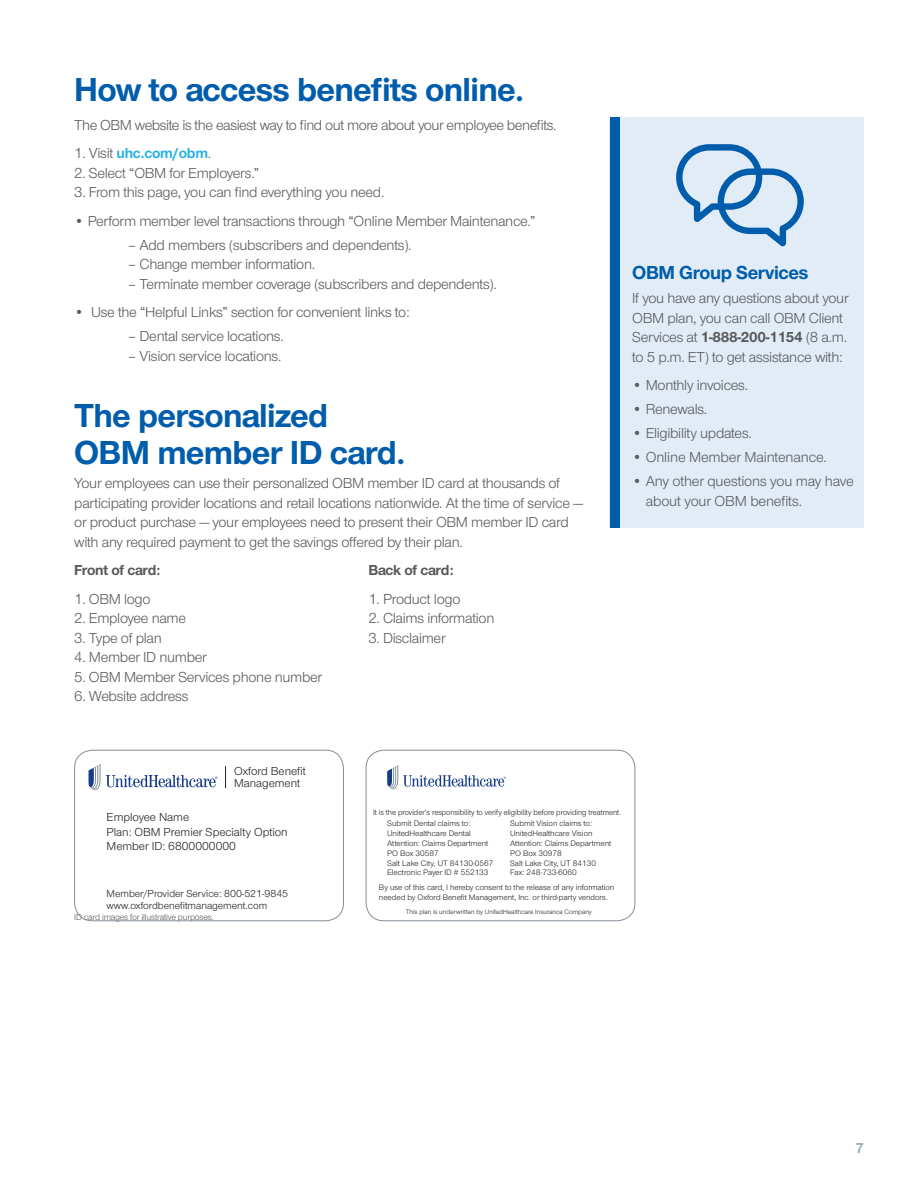
<style>
.page{position:relative;width:918px;height:1188px;background:#fff}
.page>*{position:absolute;margin:0;border:0;box-sizing:border-box;transform-origin:0 0}
.t1{font:700 34.5px/37.5px "UHC Sans";letter-spacing:-.02em;color:#005dac}
.t2{font:700 19.5px "UHC Sans";letter-spacing:-.02em;color:#005dac}
.t3{font:15px/19.5px "UHC Sans";letter-spacing:-.02em;color:#58595b}
.t4{font:700 15px "UHC Sans";letter-spacing:-.02em;color:#58595b}
.t5{font:700 15px "UHC Sans";letter-spacing:-.02em;color:#2ab2e7}
.t6{font:700 15px "UHC Sans";color:#a1aeb6}
.t7{font:12px/14.4px "UHC Sans";color:#231f20}
.t8{font:10.5px/12.6px "UHC Sans";color:#231f20}
.t9{font:9px "UHC Sans";letter-spacing:-.02em;color:#58595b}
.t10{font:8.25px/9.9px "UHC Sans";color:#231f20}
.t11{font:8.25px/11.4px "UHC Sans";color:#231f20;scale:.95 1}
.t12{font:6.75px "UHC Sans";color:#231f20}
.s1{font-weight:400;color:#58595b}
.s2{font-weight:700}
</style>
<div class="page">
<div style="left:610px;top:117px;width:254px;height:411px;background:#e2ecf6"></div>
<div style="left:610px;top:117px;width:10px;height:411px;background:#005dac"></div>
<svg style="left:676px;top:144px;width:128px;height:102px"></svg>
<div style="left:74px;top:750px;width:270px;height:171px;border:1px solid #848f99;border-radius:18px"></div>
<div style="left:366px;top:750px;width:269px;height:171px;border:1px solid #848f99;border-radius:18px"></div>
<svg style="left:387px;top:765px;width:119px;height:24px"></svg>
<svg style="left:89px;top:764px;width:129px;height:26px"></svg>
<svg style="left:225px;top:766px;width:1px;height:22px"></svg>
<h1 class="t1" style="left:74px;top:70px;width:452px">How to access benefits online.</h1>
<p class="t3" style="left:74px;top:114px;width:484px">The OBM website is the easiest way to find out more about your employee benefits.</p>
<p class="t5" style="left:74px;top:143px;width:138px"><span class="s1">1. Visit</span> uhc.com/obm<span class="s1">.</span></p>
<p class="t3" style="left:74px;top:162px;width:187px">2. Select “OBM for Employers.”</p>
<p class="t3" style="left:74px;top:182px;width:312px">3. From this page, you can find everything you need.</p>
<p class="t3" style="left:74px;top:210px;width:463px">• Perform member level transactions through “Online Member Maintenance.”</p>
<p class="t3" style="left:128px;top:234px;width:285px">– Add members (subscribers and dependents).</p>
<p class="t3" style="left:128px;top:254px;width:188px">– Change member information.</p>
<p class="t3" style="left:128px;top:273px;width:370px">– Terminate member coverage (subscribers and dependents).</p>
<p class="t3" style="left:74px;top:302px;width:337px">• Use the “Helpful Links” section for convenient links to:</p>
<p class="t3" style="left:128px;top:326px;width:157px">– Dental service locations.</p>
<p class="t3" style="left:128px;top:345px;width:155px">– Vision service locations.</p>
<h1 class="t1" style="left:74px;top:395px;width:333px">The personalized<br>OBM member ID card.</h1>
<p class="t3" style="left:74px;top:473px;width:511px">Your employees can use their personalized OBM member ID card at thousands of participating provider locations and retail locations nationwide. At the time of service — or product purchase — your employees need to present their OBM member ID card with any required payment to get the savings offered by their plan.</p>
<p class="t4" style="left:74px;top:560px;width:88px">Front of card:</p>
<p class="t4" style="left:368px;top:560px;width:87px">Back of card:</p>
<p class="t3" style="left:74px;top:588px;width:78px">1. OBM logo</p>
<p class="t3" style="left:368px;top:588px;width:94px">1. Product logo</p>
<p class="t3" style="left:74px;top:608px;width:113px">2. Employee name</p>
<p class="t3" style="left:368px;top:608px;width:128px">2. Claims information</p>
<p class="t3" style="left:74px;top:627px;width:89px">3. Type of plan</p>
<p class="t3" style="left:368px;top:627px;width:79px">3. Disclaimer</p>
<p class="t3" style="left:74px;top:647px;width:134px">4. Member ID number</p>
<p class="t3" style="left:74px;top:666px;width:249px">5. OBM Member Services phone number</p>
<p class="t3" style="left:74px;top:686px;width:116px">6. Website address</p>
<h2 class="t2" style="left:632px;top:259px;width:178px">OBM Group Services</h2>
<p class="t3" style="left:632px;top:288px;width:218px">If you have any questions about your OBM plan, you can call OBM Client Services at <span class="s2">1-888-200-1154</span> (8 a.m. to 5 p.m. ET) to get assistance with:</p>
<p class="t3" style="left:632px;top:375px;width:117px">• Monthly invoices.</p>
<p class="t3" style="left:632px;top:399px;width:77px">• Renewals.</p>
<p class="t3" style="left:632px;top:423px;width:121px">• Eligibility updates.</p>
<p class="t3" style="left:632px;top:447px;width:196px">• Online Member Maintenance.</p>
<p class="t3" style="left:646px;top:471px;width:209px;text-indent:-14px">• Any other questions you may have about your OBM benefits.</p>
<p class="t7" style="left:234px;top:764px;width:73px;line-height:12px">Oxford Benefit<br>Management</p>
<p class="t7" style="left:107px;top:810px;width:183px">Employee Name<br>Plan: OBM Premier Specialty Option<br>Member ID: 6800000000</p>
<p class="t8" style="left:107px;top:887px;width:183px">Member/Provider Service: 800-521-9845 www.oxfordbenefitmanagement.com</p>
<p class="t9" style="left:74px;top:911px;width:141px">ID card images for illustrative purposes.</p>
<p class="t11" style="left:387px;top:806px;width:248px;text-indent:-14px">It is the provider’s responsibility to verify eligibility before providing treatment.<br>Submit Dental claims to:</p>
<p class="t10" style="left:387px;top:828px;width:108px">UnitedHealthcare Dental<br>Attention: Claims Department<br>PO Box 30587<br>Salt Lake City, UT 84130-0567<br>Electronic Payer ID # 552133</p>
<p class="t10" style="left:510px;top:818px;width:103px">Submit Vision claims to:<br>UnitedHealthcare Vision<br>Attention: Claims Department<br>PO Box 30978<br>Salt Lake City, UT 84130<br>Fax: 248-733-6060</p>
<p class="t10" style="left:379px;top:882px;width:237px">By use of this card, I hereby consent to the release of any information needed by Oxford Benefit Management, Inc. or third-party vendors.</p>
<p class="t12" style="left:406px;top:907px;width:188px">This plan is underwritten by UnitedHealthcare Insurance Company</p>
<p class="t6" style="left:855px;top:1138px;width:10px">7</p>
</div>
